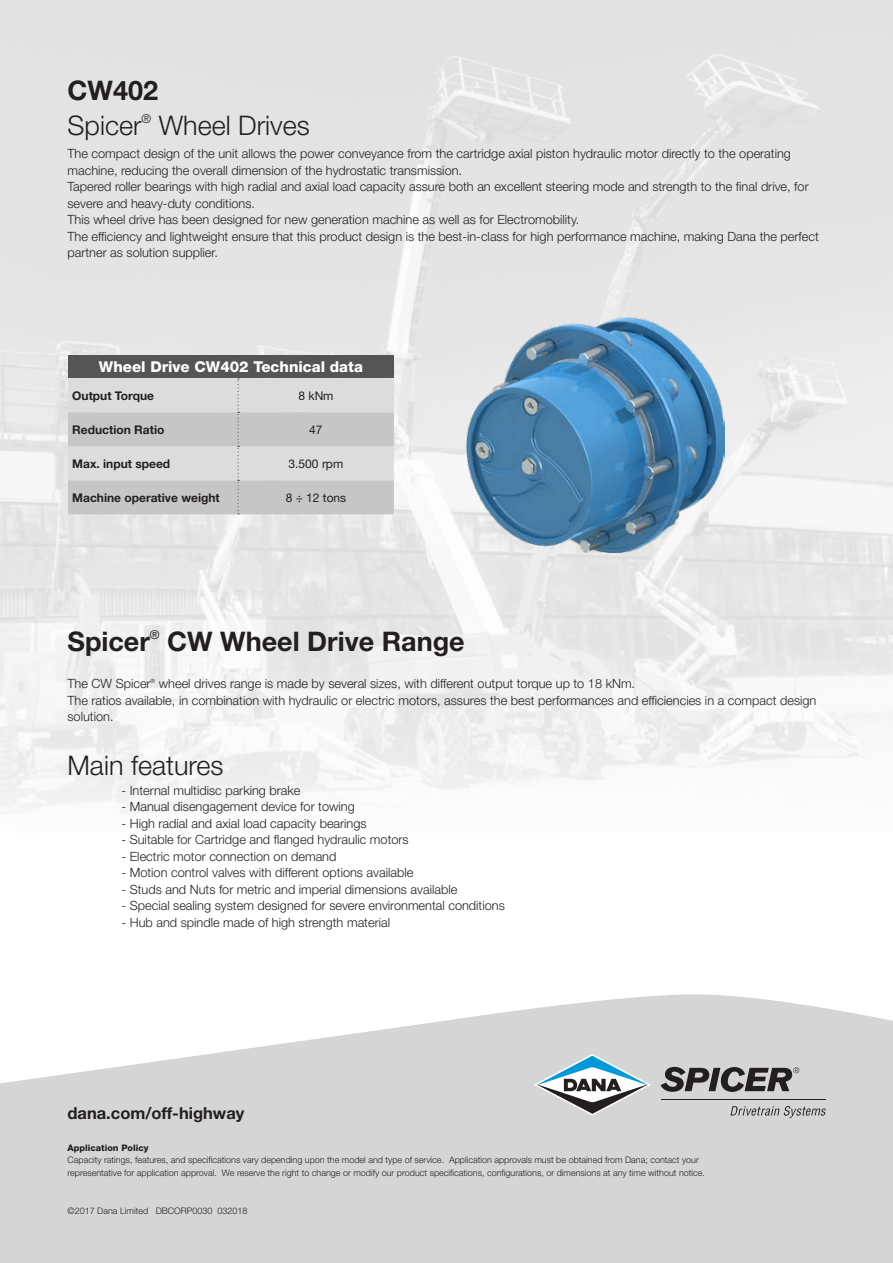
<style>
.page{position:relative;width:893px;height:1263px;background:#fff}
.page>*{position:absolute;margin:0;border:0;box-sizing:border-box;transform-origin:0 0}
.t1{font:300 27px/34.5px "Helvetica Neue LT Std";color:#231f20}
.t2{font:700 27px "Helvetica Neue LT Std";color:#231f20}
.t3{font:700 16.5px "Helvetica Neue LT Std";color:#231f20}
.t4{font:800 15px "Helvetica Neue LT Std";color:#fff}
.t5{font:300 12.75px/16.5px "Helvetica Neue LT Std";color:#231f20}
.t6{font:12.15px "Helvetica Neue LT Std";color:#231f20}
.t7{font:700 12px "Helvetica Neue LT Std";color:#231f20}
.t8{font:12px "Helvetica Neue LT Std";color:#231f20}
.t9{font:300 9px/12.8px "Helvetica Neue LT Std";color:#231f20}
.t10{font:800 9px "Helvetica Neue LT Std";color:#231f20}
.s1{font-weight:700}
</style>
<div class="page">
<img style="left:0;top:0;width:893px;height:814px">
<svg style="left:0;top:994px;width:893px;height:269px;background:#dbdadb"></svg>
<svg style="left:534px;top:1054px;width:117px;height:61px"></svg>
<hr style="left:661px;top:1099px;width:165px;height:1px;background:#231f20">
<svg style="left:661px;top:1067px;width:138px;height:25px;background:#767475"></svg>
<svg style="left:730px;top:1106px;width:96px;height:12px"></svg>
<div style="left:68px;top:356px;width:326px;height:22px;background:#555556"></div>
<svg style="left:68px;top:378px;width:326px;height:136px;background:#d2d1d1"></svg>
<img style="left:466px;top:317px;width:258px;height:236px">
<h1 class="t1" style="left:68px;top:73px;width:244px"><span class="s1">CW402<br></span>Spicer<sup>®</sup> Wheel Drives</h1>
<p class="t5" style="left:68px;top:145px;width:753px">The compact design of the unit allows the power conveyance from the cartridge axial piston hydraulic motor directly to the operating machine, reducing the overall dimension of the hydrostatic transmission.<br>Tapered roller bearings with high radial and axial load capacity assure both an excellent steering mode and strength to the final drive, for severe and heavy-duty conditions.<br>This wheel drive has been designed for new generation machine as well as for Electromobility.<br>The efficiency and lightweight ensure that this product design is the best-in-class for high performance machine, making Dana the perfect partner as solution supplier.</p>
<p class="t4" style="left:99px;top:358px;width:265px">Wheel Drive CW402 Technical data</p>
<p class="t7" style="left:72px;top:388px;width:83px">Output Torque</p>
<p class="t8" style="left:298px;top:388px;width:37px">8 kNm</p>
<p class="t7" style="left:72px;top:422px;width:94px">Reduction Ratio</p>
<p class="t8" style="left:309px;top:422px;width:15px">47</p>
<p class="t7" style="left:72px;top:456px;width:99px">Max. input speed</p>
<p class="t8" style="left:289px;top:456px;width:56px">3.500 rpm</p>
<p class="t7" style="left:72px;top:490px;width:149px">Machine operative weight</p>
<p class="t8" style="left:286px;top:490px;width:62px">8 ÷ 12 tons</p>
<h1 class="t2" style="left:68px;top:624px;width:84px">Spicer</h1>
<p class="t6" style="left:150px;top:627px;width:11px">®</p>
<h1 class="t2" style="left:167px;top:624px;width:299px">CW Wheel Drive Range</h1>
<p class="t5" style="left:67px;top:675px;width:750px">The CW Spicer<sup>®</sup> wheel drives range is made by several sizes, with different output torque up to 18 kNm.<br>The ratios available, in combination with hydraulic or electric motors, assures the best performances and efficiencies in a compact design solution.</p>
<h1 class="t1" style="left:68px;top:748px;width:158px">Main features</h1>
<p class="t5" style="left:121px;top:782px;width:180px">- Internal multidisc parking brake</p>
<p class="t5" style="left:121px;top:798px;width:235px">- Manual disengagement device for towing</p>
<p class="t5" style="left:121px;top:815px;width:247px">- High radial and axial load capacity bearings</p>
<p class="t5" style="left:121px;top:831px;width:289px">- Suitable for Cartridge and flanged hydraulic motors</p>
<p class="t5" style="left:121px;top:848px;width:216px">- Electric motor connection on demand</p>
<p class="t5" style="left:121px;top:864px;width:293px">- Motion control valves with different options available</p>
<p class="t5" style="left:121px;top:881px;width:337px">- Studs and Nuts for metric and imperial dimensions available</p>
<p class="t5" style="left:121px;top:897px;width:385px">- Special sealing system designed for severe environmental conditions</p>
<p class="t5" style="left:121px;top:914px;width:270px">- Hub and spindle made of high strength material</p>
<p class="t3" style="left:68px;top:1103px;width:178px">dana.com/off-highway</p>
<p class="t10" style="left:68px;top:1142px;width:83px">Application Policy</p>
<p class="t9" style="left:68px;top:1153px;width:639px">Capacity ratings, features, and specifications vary depending upon the model and type of service. Application approvals must be obtained from Dana; contact your representative for application approval. We reserve the right to change or modify our product specifications, configurations, or dimensions at any time without notice.</p>
<p class="t9" style="left:68px;top:1204px;width:182px">©2017 Dana Limited DBCORP0030 032018</p>
</div>
